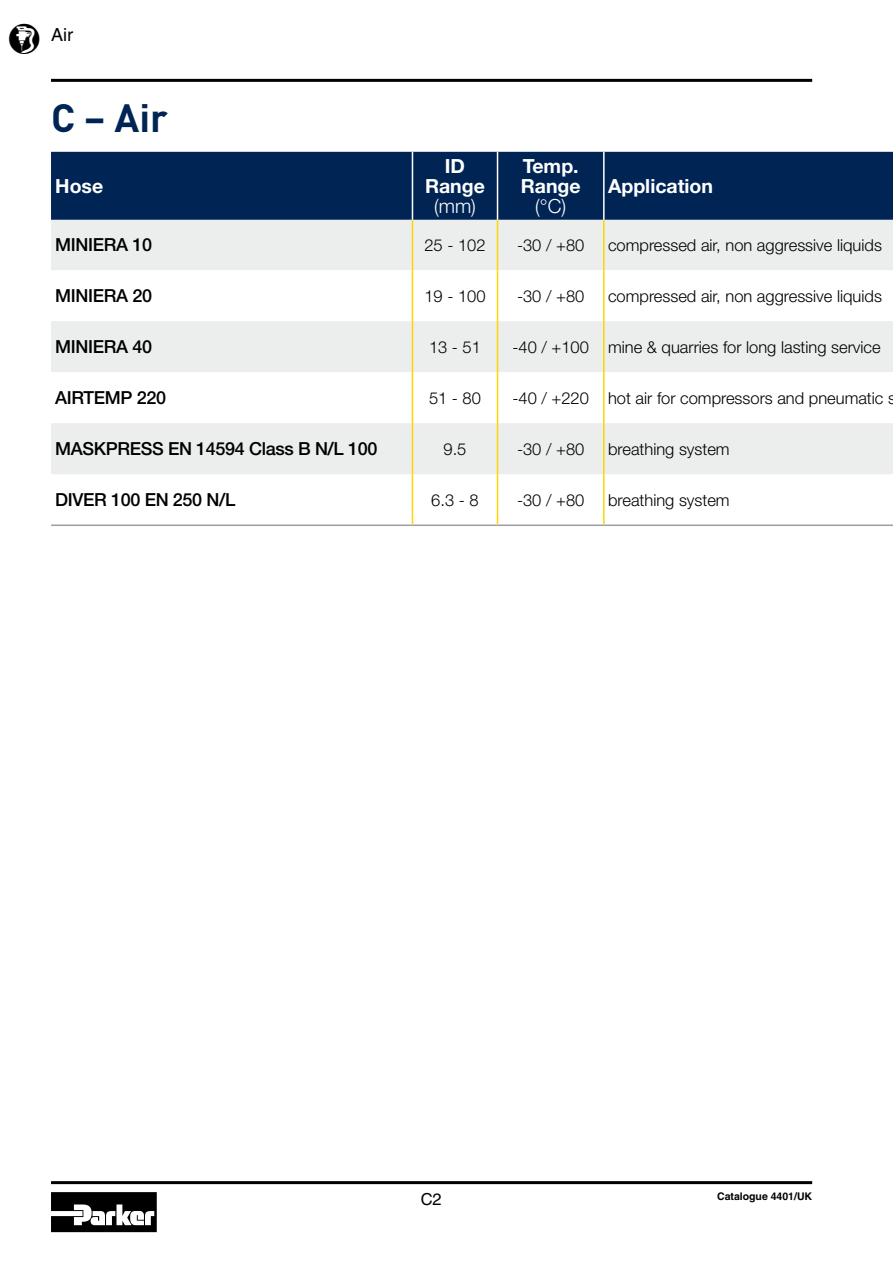
<style>
.page{position:relative;width:893px;height:1263px;background:#fff}
.page>*{position:absolute;margin:0;border:0;box-sizing:border-box;transform-origin:0 0}
.t1{font:700 39px "DIN";color:#002454}
.t2{font:700 19.5px/20.2px "Helvetica Neue LT Std";color:#fff;text-align:center}
.t3{font:300 19.5px "Helvetica Neue LT Std";color:#fff}
.t4{font:500 18px "Helvetica Neue LT Std";letter-spacing:-.02em;color:#000}
.t5{font:18px "Helvetica";color:#000}
.t6{font:300 16.5px "Helvetica Neue LT Std";color:#000}
.t7{font:16.5px "Helvetica";color:#000}
.t8{font:700 10.5px "Helvetica";color:#000}
</style>
<div class="page">
<hr style="left:51px;top:79px;width:761px;height:3px;background:#000">
<hr style="left:51px;top:1181px;width:761px;height:3px;background:#000">
<svg style="left:51px;top:1192px;width:106px;height:40px"></svg>
<div style="left:51px;top:152px;width:842px;height:68px;background:#002454"></div>
<svg style="left:51px;top:220px;width:842px;height:254px;fill:#eceded"></svg>
<hr style="left:51px;top:524px;width:361px;height:2px;background:#9c9e9f">
<hr style="left:412px;top:524px;width:85px;height:2px;background:#9c9e9f">
<hr style="left:497px;top:524px;width:107px;height:2px;background:#9c9e9f">
<hr style="left:604px;top:524px;width:289px;height:2px;background:#9c9e9f">
<hr style="left:412px;top:220px;width:1px;height:50px;background:#ffd400">
<hr style="left:497px;top:220px;width:1px;height:50px;background:#ffd400">
<hr style="left:603px;top:220px;width:2px;height:50px;background:#ffd400">
<hr style="left:412px;top:270px;width:1px;height:51px;background:#ffd400">
<hr style="left:497px;top:270px;width:1px;height:51px;background:#ffd400">
<hr style="left:603px;top:270px;width:2px;height:51px;background:#ffd400">
<hr style="left:412px;top:321px;width:1px;height:51px;background:#ffd400">
<hr style="left:497px;top:321px;width:1px;height:51px;background:#ffd400">
<hr style="left:603px;top:321px;width:2px;height:51px;background:#ffd400">
<hr style="left:412px;top:372px;width:1px;height:51px;background:#ffd400">
<hr style="left:497px;top:372px;width:1px;height:51px;background:#ffd400">
<hr style="left:603px;top:372px;width:2px;height:51px;background:#ffd400">
<hr style="left:412px;top:423px;width:1px;height:51px;background:#ffd400">
<hr style="left:497px;top:423px;width:1px;height:51px;background:#ffd400">
<hr style="left:603px;top:423px;width:2px;height:51px;background:#ffd400">
<hr style="left:412px;top:474px;width:1px;height:50px;background:#ffd400">
<hr style="left:497px;top:474px;width:1px;height:50px;background:#ffd400">
<hr style="left:603px;top:474px;width:2px;height:50px;background:#ffd400">
<hr style="left:412px;top:152px;width:1px;height:68px;background:#fff">
<hr style="left:497px;top:152px;width:1px;height:68px;background:#fff">
<hr style="left:603px;top:152px;width:2px;height:68px;background:#fff">
<p class="t5" style="left:51px;top:25px;width:23px">Air</p>
<h1 class="t1" style="left:51px;top:93px;width:118px">C – Air</h1>
<p class="t2" style="left:55px;top:175px;width:50px">Hose</p>
<p class="t2" style="left:425px;top:155px;width:61px">ID<br>Range</p>
<p class="t3" style="left:434px;top:194px;width:43px">(mm)</p>
<p class="t2" style="left:521px;top:155px;width:61px;text-align:left">Temp.<br>Range</p>
<p class="t3" style="left:535px;top:194px;width:32px">(°C)</p>
<p class="t2" style="left:608px;top:175px;width:107px">Application</p>
<p class="t4" style="left:55px;top:234px;width:98px">MINIERA 10</p>
<p class="t6" style="left:424px;top:235px;width:63px">25 - 102</p>
<p class="t6" style="left:517px;top:235px;width:69px">-30 / +80</p>
<p class="t6" style="left:608px;top:235px;width:275px">compressed air, non aggressive liquids</p>
<p class="t4" style="left:55px;top:285px;width:98px">MINIERA 20</p>
<p class="t6" style="left:424px;top:286px;width:63px">19 - 100</p>
<p class="t6" style="left:517px;top:286px;width:69px">-30 / +80</p>
<p class="t6" style="left:608px;top:286px;width:275px">compressed air, non aggressive liquids</p>
<p class="t4" style="left:55px;top:336px;width:98px">MINIERA 40</p>
<p class="t6" style="left:429px;top:337px;width:53px">13 - 51</p>
<p class="t6" style="left:512px;top:337px;width:370px">-40 / +100 mine &amp; quarries for long lasting service</p>
<p class="t4" style="left:55px;top:387px;width:112px">AIRTEMP 220</p>
<p class="t6" style="left:429px;top:388px;width:53px">51 - 80</p>
<p class="t6" style="left:512px;top:388px;width:385px">-40 / +220 hot air for compressors and pneumatic s</p>
<p class="t4" style="left:55px;top:438px;width:324px">MASKPRESS EN 14594 Class B N/L 100</p>
<p class="t6" style="left:443px;top:439px;width:24px">9.5</p>
<p class="t6" style="left:517px;top:439px;width:69px">-30 / +80</p>
<p class="t6" style="left:608px;top:439px;width:123px">breathing system</p>
<p class="t4" style="left:55px;top:489px;width:182px">DIVER 100 EN 250 N/L</p>
<p class="t6" style="left:431px;top:490px;width:49px">6.3 - 8</p>
<p class="t6" style="left:517px;top:490px;width:69px">-30 / +80</p>
<p class="t6" style="left:608px;top:490px;width:123px">breathing system</p>
<p class="t7" style="left:421px;top:1189px;width:23px">C2</p>
<p class="t8" style="left:717px;top:1190px;width:97px">Catalogue 4401/UK</p>
</div>
